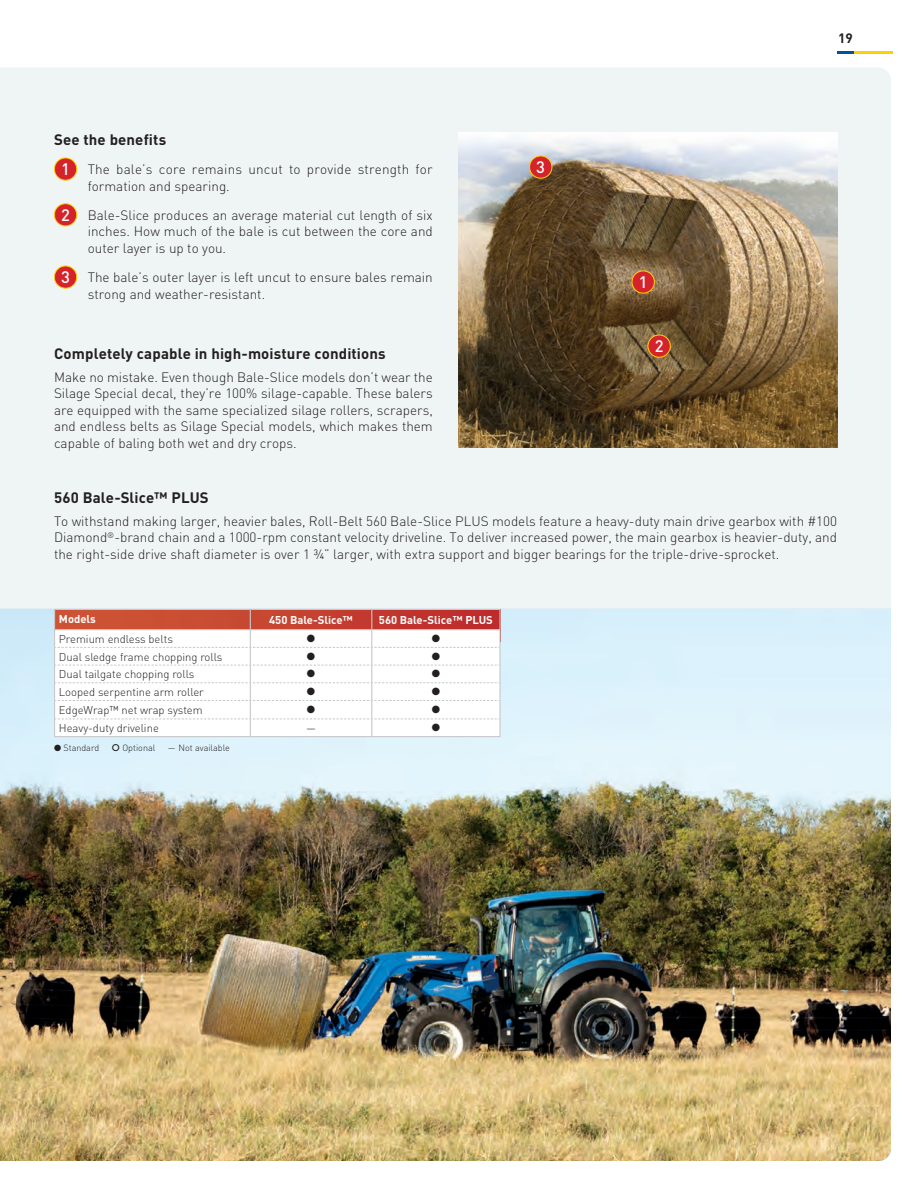
<style>
.page{position:relative;width:918px;height:1188px;background:#fff}
.page>*{position:absolute;margin:0;border:0;box-sizing:border-box;transform-origin:0 0}
.t1{font:500 16.5px "DIN";color:#fff}
.t2{font:700 15px "DIN";letter-spacing:.01em;color:#231f20}
.t3{font:300 13.5px/16.5px "DIN";color:#231f20;text-align:justify}
.t4{font:700 13.5px "DIN";color:#231f20}
.t5{font:300 11.25px "DIN";color:#231f20}
.t6{font:700 11.25px "DIN";color:#fff}
.t7{font:10.5px "Zapf Dingbats ITC";color:#231f20}
.t8{font:300 9px "DIN";color:#231f20}
.s1{font-weight:500;font-size:16.5px;color:#fff}
.s2{font-family:"Futura";font-weight:500}
</style>
<div class="page">
<div style="left:0;top:68px;width:891px;height:541px;background:#eff5f4"></div>
<svg style="left:837px;top:52px;width:55px;height:2px"></svg>
<img style="left:0;top:609px;width:891px;height:552px">
<div style="left:54px;top:158px;width:23px;height:22px;background:#d5232b;border-radius:50%"></div>
<div style="left:54px;top:158px;width:23px;height:23px;border:1px solid #fed105;border-radius:50%"></div>
<div style="left:54px;top:204px;width:23px;height:22px;background:#d5232b;border-radius:50%"></div>
<div style="left:54px;top:203px;width:23px;height:23px;border:1px solid #fed105;border-radius:50%"></div>
<div style="left:54px;top:266px;width:23px;height:22px;background:#d5232b;border-radius:50%"></div>
<div style="left:54px;top:266px;width:23px;height:23px;border:1px solid #fed105;border-radius:50%"></div>
<img style="left:458px;top:132px;width:379px;height:316px">
<div style="left:632px;top:271px;width:22px;height:22px;background:#d5232b;border-radius:50%"></div>
<div style="left:632px;top:271px;width:23px;height:23px;border:1px solid #fed105;border-radius:50%"></div>
<div style="left:648px;top:335px;width:22px;height:22px;background:#d5232b;border-radius:50%"></div>
<div style="left:648px;top:335px;width:23px;height:23px;border:1px solid #fed105;border-radius:50%"></div>
<div style="left:530px;top:156px;width:22px;height:22px;background:#d5232b;border-radius:50%"></div>
<div style="left:529px;top:156px;width:23px;height:23px;border:1px solid #fed105;border-radius:50%"></div>
<hr style="left:250px;top:736px;width:122px;height:1px;background:#c7c8ca">
<hr style="left:372px;top:736px;width:129px;height:1px;background:#c7c8ca">
<hr style="left:54px;top:609px;width:196px;height:1px;background:#c7c8ca">
<hr style="left:250px;top:609px;width:122px;height:1px;background:#c7c8ca">
<hr style="left:372px;top:609px;width:129px;height:1px;background:#c7c8ca">
<hr style="left:54px;top:736px;width:196px;height:1px;background:#c7c8ca">
<svg style="left:54px;top:610px;width:447px;height:126px"></svg>
<p class="t2" style="left:54px;top:130px;width:114px">See the benefits</p>
<p class="t3" style="left:88px;top:161px;width:346px;text-indent:-27px"><span class="s1">1</span> The bale’s core remains uncut to provide strength for formation and spearing.</p>
<p class="t3" style="left:88px;top:207px;width:347px;text-indent:-27px"><span class="s1">2</span> Bale-Slice produces an average material cut length of six inches. How much of the bale is cut between the core and outer layer is up to you.</p>
<p class="t3" style="left:88px;top:269px;width:347px;text-indent:-27px"><span class="s1">3</span> The bale’s outer layer is left uncut to ensure bales remain strong and weather-resistant.</p>
<p class="t1" style="left:639px;top:271px;width:10px">1</p>
<p class="t1" style="left:536px;top:156px;width:10px">3</p>
<p class="t2" style="left:54px;top:344px;width:333px">Completely capable in high-moisture conditions</p>
<p class="t3" style="left:54px;top:369px;width:380px">Make no mistake. Even though Bale-Slice models don’t wear the Silage Special decal, they’re 100% silage-capable. These balers are equipped with the same specialized silage rollers, scrapers, and endless belts as Silage Special models, which makes them capable of baling both wet and dry crops.</p>
<p class="t1" style="left:655px;top:335px;width:10px">2</p>
<p class="t4" style="left:838px;top:30px;width:16px">19</p>
<p class="t2" style="left:54px;top:488px;width:156px">560 Bale-Slice™ PLUS</p>
<p class="t3" style="left:54px;top:513px;width:785px">To withstand making larger, heavier bales, Roll-Belt 560 Bale-Slice PLUS models feature a heavy-duty main drive gearbox with #100<br>Diamond<sup>®</sup>-brand chain and a 1000-rpm constant velocity driveline. To deliver increased power, the main gearbox is heavier-duty, and the right-side drive shaft diameter is over 1 ¾” larger, with extra support and bigger bearings for the triple-drive-sprocket.</p>
<p class="t6" style="left:59px;top:612px;width:39px">Models</p>
<p class="t6" style="left:269px;top:613px;width:85px">450 Bale-Slice™</p>
<p class="t6" style="left:379px;top:613px;width:116px">560 Bale-Slice™ PLUS</p>
<p class="t5" style="left:59px;top:632px;width:116px">Premium endless belts</p>
<p class="t7" style="left:307px;top:633px;width:10px">●</p>
<p class="t7" style="left:432px;top:633px;width:10px">●</p>
<p class="t5" style="left:59px;top:650px;width:165px">Dual sledge frame chopping rolls</p>
<p class="t7" style="left:307px;top:651px;width:10px">●</p>
<p class="t7" style="left:432px;top:651px;width:10px">●</p>
<p class="t5" style="left:59px;top:667px;width:137px">Dual tailgate chopping rolls</p>
<p class="t7" style="left:307px;top:669px;width:10px">●</p>
<p class="t7" style="left:432px;top:669px;width:10px">●</p>
<p class="t5" style="left:59px;top:685px;width:146px">Looped serpentine arm roller</p>
<p class="t7" style="left:307px;top:687px;width:10px">●</p>
<p class="t7" style="left:432px;top:687px;width:10px">●</p>
<p class="t5" style="left:59px;top:703px;width:145px">EdgeWrap™ net wrap system</p>
<p class="t7" style="left:307px;top:704px;width:10px">●</p>
<p class="t7" style="left:432px;top:704px;width:10px">●</p>
<p class="t5" style="left:59px;top:721px;width:102px">Heavy-duty driveline</p>
<p class="t5" style="left:306px;top:721px;width:11px">—</p>
<p class="t7" style="left:432px;top:723px;width:10px">●</p>
<p class="t8" style="left:54px;top:742px;width:47px">● Standard</p>
<p class="t8" style="left:112px;top:742px;width:45px"><span class="s2">O</span> Optional</p>
<p class="t8" style="left:168px;top:742px;width:63px">— Not available</p>
</div>
